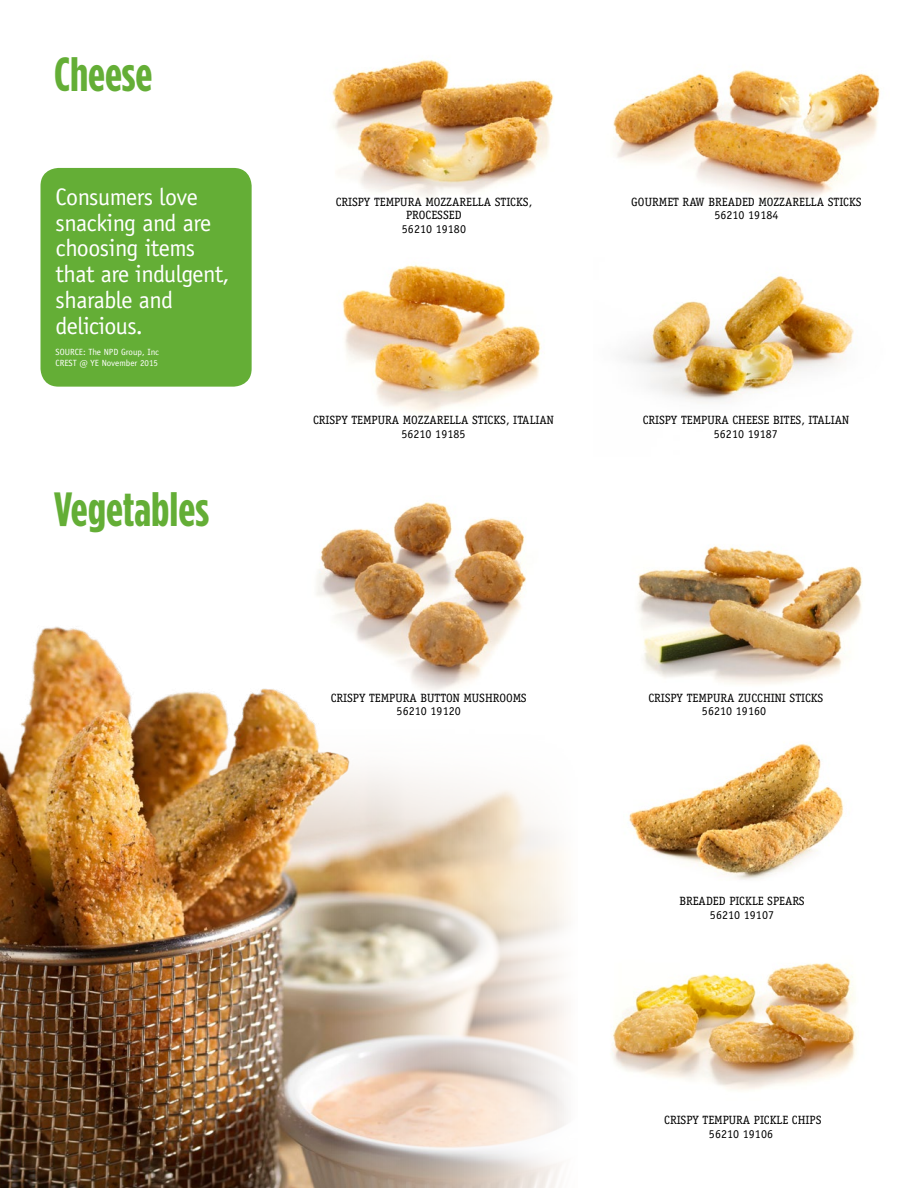
<style>
.page{position:relative;width:918px;height:1188px;background:#fff}
.page>*{position:absolute;margin:0;border:0;box-sizing:border-box;transform-origin:0 0}
.t1{font:700 condensed 48px "Gotham HTF";color:#64ae36}
.t2{font:24px/25.8px "Officina Sans";letter-spacing:-.02em;color:#fff}
.t3{font:12px/13.5px "Officina Serif";letter-spacing:.005em;color:#000;text-align:center}
.t4{font:9px/10.5px "Officina Sans";color:#fff}
</style>
<div class="page">
<div style="left:40px;top:168px;width:212px;height:219px;background:#64ae36;border-radius:18px"></div>
<img style="left:0;top:626px;width:568px;height:562px">
<img style="left:626px;top:276px;width:228px;height:127px">
<img style="left:342px;top:264px;width:200px;height:149px">
<img style="left:298px;top:502px;width:262px;height:201px">
<img style="left:332px;top:59px;width:222px;height:138px">
<img style="left:613px;top:70px;width:267px;height:129px">
<img style="left:611px;top:962px;width:246px;height:128px">
<img style="left:629px;top:743px;width:215px;height:137px">
<img style="left:638px;top:546px;width:224px;height:138px">
<h1 class="t1" style="left:54px;top:47px;width:100px">Cheese</h1>
<h2 class="t2" style="left:56px;top:184px;width:176px">Consumers love snacking and are choosing items that are indulgent, sharable and delicious.</h2>
<p class="t4" style="left:56px;top:347px;width:105px">SOURCE: The NPD Group, Inc<br>CREST @ YE November 2015</p>
<h1 class="t1" style="left:54px;top:482px;width:157px">Vegetables</h1>
<p class="t3" style="left:336px;top:195px;width:198px">CRISPY TEMPURA MOZZARELLA STICKS,<br>PROCESSED<br>56210 19180</p>
<p class="t3" style="left:631px;top:195px;width:232px">GOURMET RAW BREADED MOZZARELLA STICKS<br>56210 19184</p>
<p class="t3" style="left:313px;top:413px;width:242px">CRISPY TEMPURA MOZZARELLA STICKS, ITALIAN<br>56210 19185</p>
<p class="t3" style="left:643px;top:414px;width:208px">CRISPY TEMPURA CHEESE BITES, ITALIAN<br>56210 19187</p>
<p class="t3" style="left:331px;top:691px;width:198px">CRISPY TEMPURA BUTTON MUSHROOMS<br>56210 19120</p>
<p class="t3" style="left:648px;top:691px;width:177px">CRISPY TEMPURA ZUCCHINI STICKS<br>56210 19160</p>
<p class="t3" style="left:679px;top:895px;width:127px">BREADED PICKLE SPEARS<br>56210 19107</p>
<p class="t3" style="left:664px;top:1114px;width:159px">CRISPY TEMPURA PICKLE CHIPS<br>56210 19106</p>
</div>
